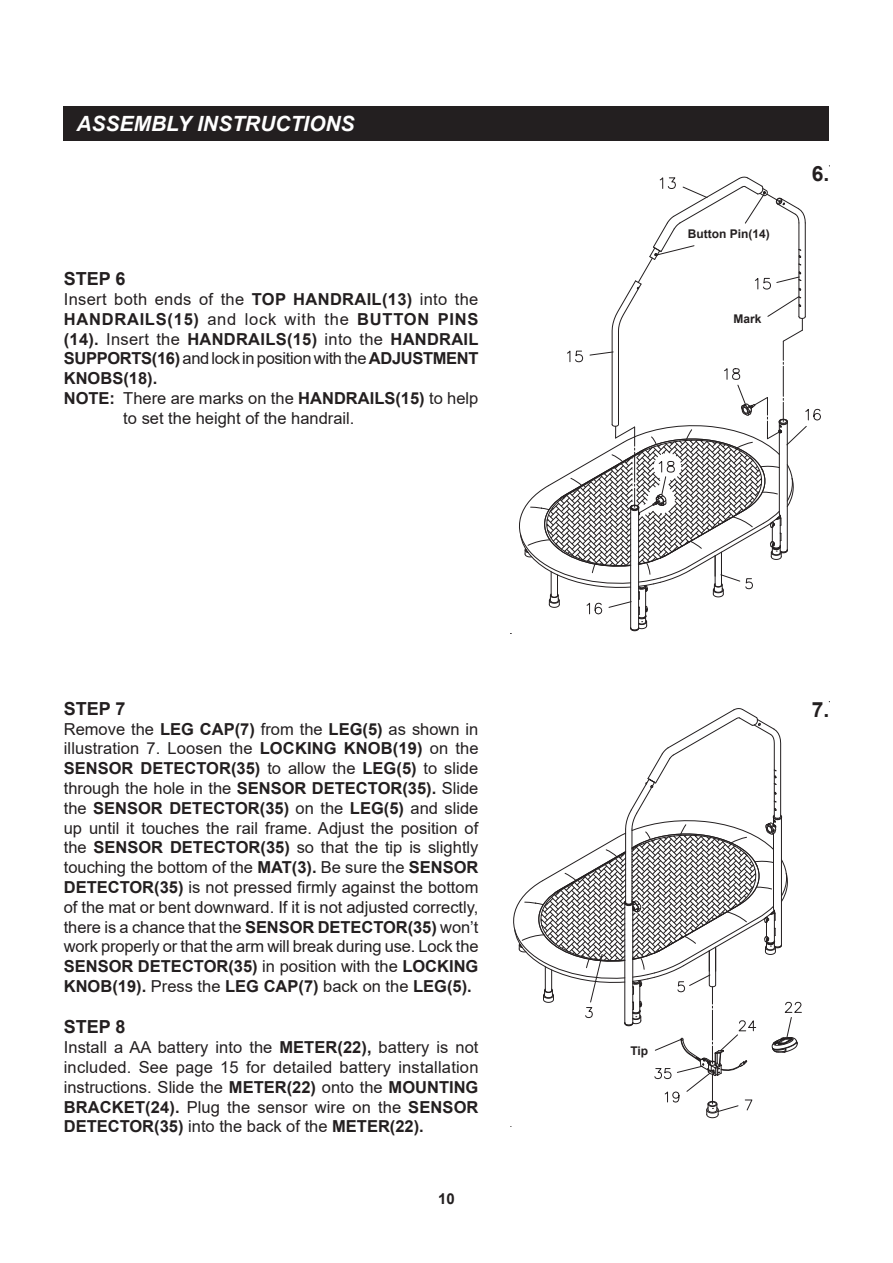
<style>
.page{position:relative;width:893px;height:1263px;background:#fff}
.page>*{position:absolute;margin:0;border:0;box-sizing:border-box;transform-origin:0 0}
.t1{font:italic 700 21px "Arial";color:#fff}
.t2{font:700 21px "Arial";color:#231f20}
.t3{font:700 18px "Arial";color:#231f20}
.t4{font:16.5px/19.8px "Arial";color:#231f20;text-align:justify}
.t5{font:700 16.5px "Arial";letter-spacing:.015em;color:#231f20}
.t6{font:16.5px "Arial";letter-spacing:-.02em;color:#231f20}
.t7{font:16.5px "Arial";letter-spacing:.02em;color:#231f20}
.t8{font:700 16.5px "Arial";letter-spacing:.045em;color:#231f20}
.t9{font:700 15px "Arial";color:#231f20}
.t10{font:700 12px "Arial";color:#231f20}
.s1{font-weight:700}
.s2{font-weight:400}
</style>
<div class="page">
<svg style="left:513px;top:708px;width:289px;height:410px"></svg>
<svg style="left:510px;top:177px;width:311px;height:457px"></svg>
<div style="left:64px;top:106px;width:765px;height:34px;background:#231f20"></div>
<p class="t1" style="left:76px;top:109px;width:280px">ASSEMBLY INSTRUCTIONS</p>
<p class="t3" style="left:64px;top:266px;width:63px">STEP 6</p>
<p class="t7" style="left:64px;top:288px;width:416px">Insert both ends of the <span class="s1">TOP HANDRAIL(13)</span> into the</p>
<p class="t8" style="left:64px;top:307px;width:416px">HANDRAILS(15) <span class="s2">and lock with the</span> BUTTON PINS</p>
<p class="t5" style="left:64px;top:327px;width:416px">(14). <span class="s2">Insert the</span> HANDRAILS(15) <span class="s2">into the</span> HANDRAIL</p>
<p class="t6" style="left:64px;top:347px;width:416px"><span class="s1">SUPPORTS(16)</span> and lock in position with the <span class="s1">ADJUSTMENT</span></p>
<p class="t5" style="left:64px;top:367px;width:95px">KNOBS(18).</p>
<p class="t4" style="left:64px;top:388px;width:416px"><span class="s1">NOTE:</span> There are marks on the <span class="s1">HANDRAILS(15)</span> to help</p>
<p class="t4" style="left:123px;top:408px;width:233px">to set the height of the handrail.</p>
<p class="t3" style="left:64px;top:696px;width:63px">STEP 7</p>
<p class="t4" style="left:64px;top:719px;width:416px">Remove the <span class="s1">LEG CAP(7)</span> from the <span class="s1">LEG(5)</span> as shown in illustration 7. Loosen the <span class="s1">LOCKING KNOB(19)</span> on the <span class="s1">SENSOR DETECTOR(35)</span> to allow the <span class="s1">LEG(5)</span> to slide through the hole in the <span class="s1">SENSOR DETECTOR(35).</span> Slide the <span class="s1">SENSOR DETECTOR(35)</span> on the <span class="s1">LEG(5)</span> and slide up until it touches the rail frame. Adjust the position of the <span class="s1">SENSOR DETECTOR(35)</span> so that the tip is slightly touching the bottom of the <span class="s1">MAT(3).</span> Be sure the <span class="s1">SENSOR DETECTOR(35)</span> is not pressed firmly against the bottom of the mat or bent downward. If it is not adjusted correctly, there is a chance that the <span class="s1">SENSOR DETECTOR(35)</span> won’t work properly or that the arm will break during use. Lock the <span class="s1">SENSOR DETECTOR(35)</span> in position with the <span class="s1">LOCKING KNOB(19).</span> Press the <span class="s1">LEG CAP(7)</span> back on the <span class="s1">LEG(5).</span></p>
<p class="t3" style="left:64px;top:1014px;width:63px">STEP 8</p>
<p class="t4" style="left:64px;top:1037px;width:416px">Install a AA battery into the <span class="s1">METER(22),</span> battery is not included. See page 15 for detailed battery installation instructions. Slide the <span class="s1">METER(22)</span> onto the <span class="s1">MOUNTING BRACKET(24).</span> Plug the sensor wire on the <span class="s1">SENSOR DETECTOR(35)</span> into the back of the <span class="s1">METER(22).</span></p>
<p class="t9" style="left:438px;top:1188px;width:18px">10</p>
<p class="t10" style="left:688px;top:225px;width:83px">Button Pin(14)</p>
<p class="t10" style="left:733px;top:310px;width:30px">Mark</p>
<p class="t2" style="left:812px;top:159px;width:19px">6.</p>
<p class="t10" style="left:630px;top:1042px;width:19px">Tip</p>
<p class="t2" style="left:812px;top:695px;width:19px">7.</p>
</div>
